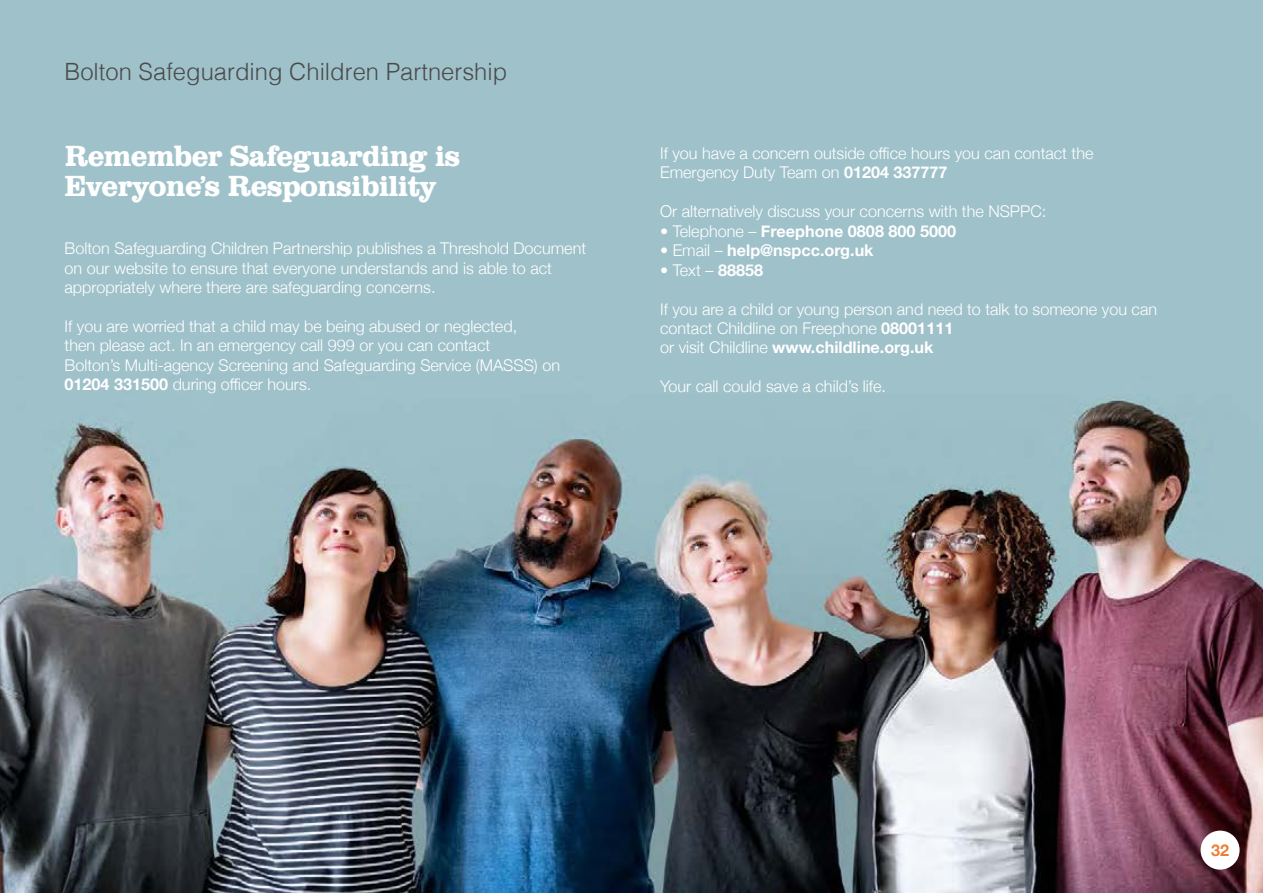
<style>
.page{position:relative;width:1263px;height:893px;background:#fff}
.page>*{position:absolute;margin:0;border:0;box-sizing:border-box;transform-origin:0 0}
.t1{font:30px/30px "Bolton";color:#fff}
.t2{font:300 23.85px "Helvetica";color:#4a4a49}
.t3{font:300 16.2px/19.5px "Helvetica Neue";color:#fff}
.t4{font:700 16.2px "Helvetica Neue";color:#fff}
.t5{font:700 16.2px "Helvetica Neue";color:#ed7e34}
.s1{font-weight:700}
.s2{font-weight:300}
</style>
<div class="page">
<img style="left:0;top:0;width:1263px;height:893px">
<div style="left:1200px;top:831px;width:39px;height:39px;background:#fff;border-radius:50%"></div>
<h2 class="t2" style="left:65px;top:51px;width:444px">Bolton Safeguarding Children Partnership</h2>
<h1 class="t1" style="left:65px;top:140px;width:397px">Remember Safeguarding is<br>Everyone’s Responsibility</h1>
<p class="t3" style="left:65px;top:237px;width:523px">Bolton Safeguarding Children Partnership publishes a Threshold Document on our website to ensure that everyone understands and is able to act appropriately where there are safeguarding concerns.</p>
<p class="t3" style="left:65px;top:315px;width:497px">If you are worried that a child may be being abused or neglected,<br>then please act. In an emergency call 999 or you can contact<br>Bolton’s Multi-agency Screening and Safeguarding Service (MASSS) on <span class="s1">01204 331500</span> during officer hours.</p>
<p class="t3" style="left:660px;top:142px;width:435px">If you have a concern outside office hours you can contact the<br>Emergency Duty Team on <span class="s1">01204 337777</span></p>
<p class="t3" style="left:660px;top:201px;width:388px">Or alternatively discuss your concerns with the NSPPC:</p>
<p class="t4" style="left:660px;top:218px;width:297px"><span class="s2">• Telephone –</span> Freephone 0808 800 5000</p>
<p class="t4" style="left:660px;top:238px;width:215px"><span class="s2">• Email –</span> help@nspcc.org.uk</p>
<p class="t3" style="left:660px;top:259px;width:104px">• Text – <span class="s1">88858</span></p>
<p class="t3" style="left:660px;top:298px;width:498px">If you are a child or young person and need to talk to someone you can contact Childline on Freephone <span class="s1">08001111<br></span>or visit Childline <span class="s1">www.childline.org.uk</span></p>
<p class="t3" style="left:660px;top:376px;width:227px">Your call could save a child’s life.</p>
<p class="t5" style="left:1211px;top:837px;width:20px">32</p>
</div>
